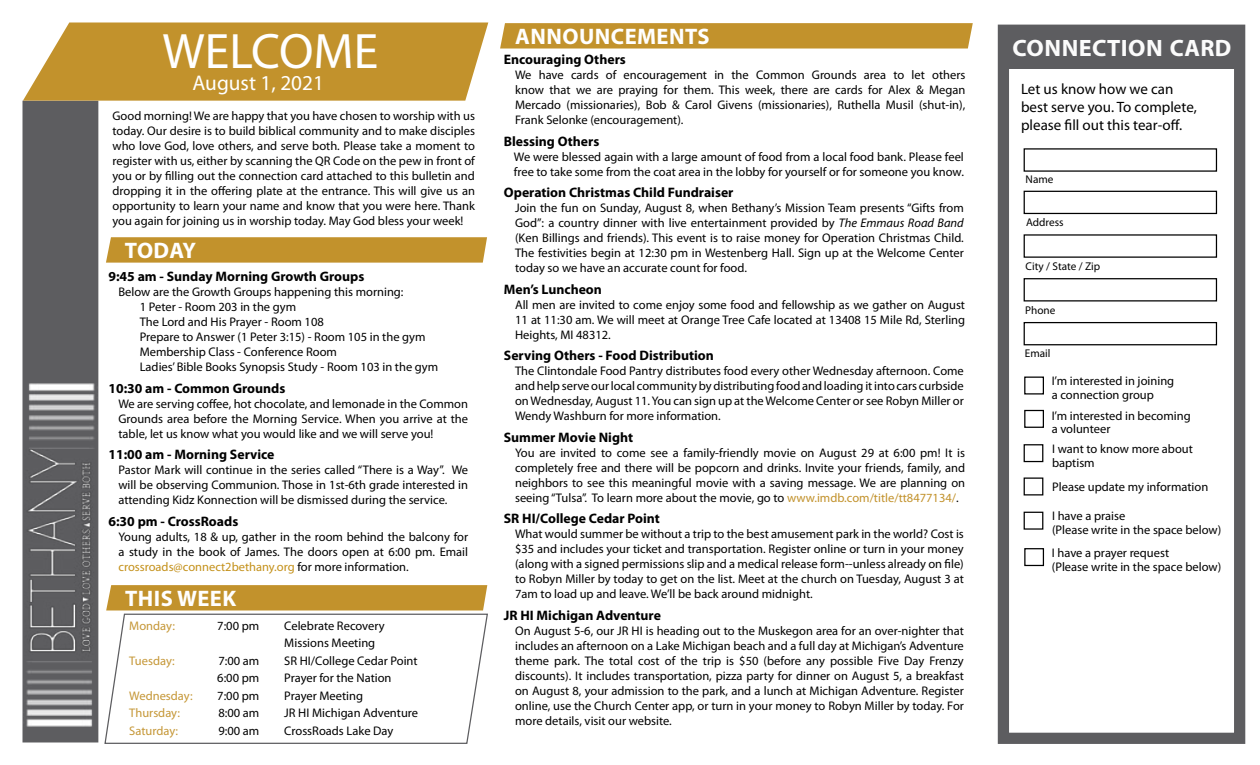
<style>
.page{position:relative;width:1260px;height:765px;background:#fff}
.page>*{position:absolute;margin:0;border:0;box-sizing:border-box;transform-origin:0 0}
.t1{font:50px "Myriad Pro";color:#fff}
.t2{font:700 23.75px "Myriad Pro";letter-spacing:.02em;color:#fbfbfb}
.t3{font:700 22.5px "Myriad Pro";letter-spacing:.02em;color:#fff}
.t4{font:21.25px "Myriad Pro";color:#fff}
.t5{font:15px/18px "Myriad Pro";color:#000}
.t6{font:700 13.75px "Myriad Pro";color:#000}
.t7{font:12.5px/15px "Myriad Pro";color:#000;text-align:justify}
.t8{font:12.5px "Myriad Pro";color:#c59737}
.t9{font:11.25px "Myriad Pro";color:#000}
.s1{color:#c4911b}
.s2{font-style:italic}
.s3{color:#c2922c}
</style>
<div class="page">
<svg style="left:500px;top:23px;width:473px;height:26px;background:#c49533"></svg>
<div style="left:106px;top:585px;width:381px;height:25px;background:#c2922c"></div>
<div style="left:22px;top:101px;width:76px;height:641px;background:#5d5d60"></div>
<img style="left:25px;top:448px;width:71px;height:211px">
<svg style="left:23px;top:22px;width:465px;height:79px;background:#c79b3d"></svg>
<img style="left:22px;top:383px;width:77px;height:65px">
<div style="left:998px;top:25px;width:247px;height:719px;border:11px solid #5d5d60"></div>
<img style="left:22px;top:662px;width:77px;height:65px">
<div style="left:1006px;top:33px;width:232px;height:35px;background:#5d5d60"></div>
<div style="left:1024px;top:377px;width:20px;height:18px;border:1px solid #000"></div>
<div style="left:1024px;top:512px;width:19px;height:18px;border:1px solid #000"></div>
<div style="left:1024px;top:477px;width:19px;height:18px;border:1px solid #000"></div>
<div style="left:1024px;top:444px;width:19px;height:18px;border:1px solid #000"></div>
<div style="left:1024px;top:410px;width:20px;height:18px;border:1px solid #000"></div>
<div style="left:1024px;top:548px;width:20px;height:18px;border:1px solid #000"></div>
<svg style="left:104px;top:613px;width:384px;height:131px"></svg>
<svg style="left:106px;top:237px;width:381px;height:26px;background:#c49533"></svg>
<div style="left:1024px;top:278px;width:193px;height:24px;border:1px solid #000"></div>
<div style="left:1024px;top:191px;width:193px;height:23px;border:1px solid #000"></div>
<div style="left:1024px;top:322px;width:193px;height:23px;border:1px solid #000"></div>
<h1 class="t1" style="left:163px;top:20px;width:217px">WELCOME</h1>
<h1 class="t1" style="left:148px;top:30px;width:217px">WELCOME</h1>
<h3 class="t4" style="left:193px;top:69px;width:133px">August 1, 2021</h3>
<p class="t7" style="left:112px;top:108px;width:364px">Good morning! We are happy that you have chosen to worship with us today. Our desire is to build biblical community and to make disciples who love God, love others, and serve both. Please take a moment to register with us, either by scanning the QR Code on the pew in front of you or by filling out the connection card attached to this bulletin and dropping it in the offering plate at the entrance. This will give us an opportunity to learn your name and know that you were here. Thank you again for joining us in worship today. May God bless your week!</p>
<h3 class="t3" style="left:125px;top:236px;width:73px">TODAY</h3>
<p class="t6" style="left:108px;top:267px;width:257px">9:45 am - Sunday Morning Growth Groups</p>
<p class="t7" style="left:140px;top:284px;width:300px;text-align:left;text-indent:-21px">Below are the Growth Groups happening this morning:<br>1 Peter - Room 203 in the gym<br>The Lord and His Prayer - Room 108<br>Prepare to Answer (1 Peter 3:15) - Room 105 in the gym Membership Class - Conference Room<br>Ladies’ Bible Books Synopsis Study - Room 103 in the gym</p>
<p class="t6" style="left:108px;top:379px;width:178px">10:30 am - Common Grounds</p>
<p class="t7" style="left:118px;top:396px;width:351px">We are serving coffee, hot chocolate, and lemonade in the Common Grounds area before the Morning Service. When you arrive at the table, let us know what you would like and we will serve you!</p>
<p class="t6" style="left:108px;top:445px;width:168px">11:00 am - Morning Service</p>
<p class="t7" style="left:118px;top:462px;width:351px">Pastor Mark will continue in the series called “There is a Way”. We will be observing Communion. Those in 1st-6th grade interested in attending Kidz Konnection will be dismissed during the service.</p>
<p class="t6" style="left:108px;top:512px;width:131px">6:30 pm - CrossRoads</p>
<p class="t7" style="left:118px;top:529px;width:351px">Young adults, 18 &amp; up, gather in the room behind the balcony for a study in the book of James. The doors open at 6:00 pm. Email <span class="s1">crossroads@connect2bethany.org</span> for more information.</p>
<h3 class="t3" style="left:125px;top:584px;width:113px">This Week</h3>
<p class="t8" style="left:129px;top:618px;width:47px">Monday:</p>
<p class="t7" style="left:217px;top:618px;width:44px">7:00 pm</p>
<p class="t7" style="left:284px;top:617px;width:102px;line-height:17.5px">Celebrate Recovery<br>Missions Meeting</p>
<p class="t8" style="left:129px;top:653px;width:47px">Tuesday:</p>
<p class="t7" style="left:218px;top:653px;width:42px">7:00 am</p>
<p class="t7" style="left:284px;top:653px;width:135px">SR HI/College Cedar Point</p>
<p class="t7" style="left:217px;top:670px;width:44px">6:00 pm</p>
<p class="t7" style="left:284px;top:670px;width:109px">Prayer for the Nation</p>
<p class="t8" style="left:129px;top:688px;width:65px">Wednesday:</p>
<p class="t7" style="left:217px;top:688px;width:44px">7:00 pm</p>
<p class="t7" style="left:284px;top:688px;width:80px">Prayer Meeting</p>
<p class="t8" style="left:129px;top:705px;width:52px">Thursday:</p>
<p class="t7" style="left:218px;top:705px;width:42px">8:00 am</p>
<p class="t7" style="left:284px;top:705px;width:135px">JR HI Michigan Adventure</p>
<p class="t8" style="left:129px;top:723px;width:50px">Saturday:</p>
<p class="t7" style="left:218px;top:723px;width:42px">9:00 am</p>
<p class="t7" style="left:284px;top:723px;width:111px">CrossRoads Lake Day</p>
<h3 class="t3" style="left:515px;top:22px;width:196px">ANNOUNCEMENTS</h3>
<p class="t6" style="left:504px;top:50px;width:124px">Encouraging Others</p>
<p class="t7" style="left:515px;top:67px;width:452px">We have cards of encouragement in the Common Grounds area to let others know that we are praying for them. This week, there are cards for Alex &amp; Megan Mercado (missionaries), Bob &amp; Carol Givens (missionaries), Ruthella Musil (shut-in), Frank Selonke (encouragement).</p>
<p class="t6" style="left:504px;top:132px;width:97px">Blessing Others</p>
<p class="t7" style="left:514px;top:149px;width:452px">We were blessed again with a large amount of food from a local food bank. Please feel free to take some from the coat area in the lobby for yourself or for someone you know.</p>
<p class="t6" style="left:504px;top:183px;width:231px">Operation Christmas Child Fundraiser</p>
<p class="t7" style="left:515px;top:200px;width:450px">Join the fun on Sunday, August 8, when Bethany’s Mission Team presents “Gifts from God”: a country dinner with live entertainment provided by <span class="s2">The Emmaus Road Band </span>(Ken Billings and friends). This event is to raise money for Operation Christmas Child.<br>The festivities begin at 12:30 pm in Westenberg Hall. Sign up at the Welcome Center today so we have an accurate count for food.</p>
<p class="t6" style="left:504px;top:280px;width:100px">Men’s Luncheon</p>
<p class="t7" style="left:515px;top:297px;width:452px">All men are invited to come enjoy some food and fellowship as we gather on August 11 at 11:30 am. We will meet at Orange Tree Cafe located at 13408 15 Mile Rd, Sterling Heights, MI 48312.</p>
<p class="t6" style="left:504px;top:346px;width:212px">Serving Others - Food Distribution</p>
<p class="t7" style="left:515px;top:363px;width:450px">The Clintondale Food Pantry distributes food every other Wednesday afternoon. Come and help serve our local community by distributing food and loading it into cars curbside on Wednesday, August 11. You can sign up at the Welcome Center or see Robyn Miller or Wendy Washburn for more information.</p>
<p class="t6" style="left:504px;top:428px;width:131px">Summer Movie Night</p>
<p class="t7" style="left:515px;top:445px;width:452px">You are invited to come see a family-friendly movie on August 29 at 6:00 pm! It is completely free and there will be popcorn and drinks. Invite your friends, family, and neighbors to see this meaningful movie with a saving message. We are planning on seeing “Tulsa”. To learn more about the movie, go to <span class="s3">www.imdb.com/title/tt8477134/</span>.</p>
<p class="t6" style="left:504px;top:509px;width:158px">SR HI/College Cedar Point</p>
<p class="t7" style="left:515px;top:526px;width:450px">What would summer be without a trip to the best amusement park in the world? Cost is $35 and includes your ticket and transportation. Register online or turn in your money (along with a signed permissions slip and a medical release form--unless already on file) to Robyn Miller by today to get on the list. Meet at the church on Tuesday, August 3 at 7am to load up and leave. We’ll be back around midnight.</p>
<p class="t6" style="left:504px;top:606px;width:159px">JR HI Michigan Adventure</p>
<p class="t7" style="left:515px;top:623px;width:450px">On August 5-6, our JR HI is heading out to the Muskegon area for an over-nighter that includes an afternoon on a Lake Michigan beach and a full day at Michigan’s Adventure theme park. The total cost of the trip is $50 (before any possible Five Day Frenzy discounts). It includes transportation, pizza party for dinner on August 5, a breakfast on August 8, your admission to the park, and a lunch at Michigan Adventure. Register online, use the Church Center app, or turn in your money to Robyn Miller by today. For more details, visit our website.</p>
<h2 class="t2" style="left:1012px;top:32px;width:221px">CONNECTION CARD</h2>
<p class="t5" style="left:1021px;top:80px;width:177px">Let us know how we can best serve you. To complete, please fill out this tear-off.</p>
<p class="t9" style="left:1026px;top:173px;width:29px">Name</p>
<p class="t9" style="left:1026px;top:215px;width:39px">Address</p>
<p class="t9" style="left:1026px;top:259px;width:76px">City / State / Zip</p>
<p class="t9" style="left:1025px;top:303px;width:32px">Phone</p>
<p class="t9" style="left:1025px;top:347px;width:27px">Email</p>
<p class="t7" style="left:1052px;top:374px;width:124px;line-height:13.8px">I’m interested in joining a connection group</p>
<p class="t7" style="left:1052px;top:408px;width:140px;line-height:13.8px">I’m interested in becoming a volunteer</p>
<p class="t7" style="left:1052px;top:442px;width:142px;line-height:13.8px">I want to know more about baptism</p>
<p class="t7" style="left:1052px;top:479px;width:158px">Please update my information</p>
<p class="t7" style="left:1052px;top:509px;width:171px;line-height:13.8px">I have a praise<br>(Please write in the space below)</p>
<p class="t7" style="left:1052px;top:546px;width:171px;line-height:13.8px">I have a prayer request<br>(Please write in the space below)</p>
</div>
